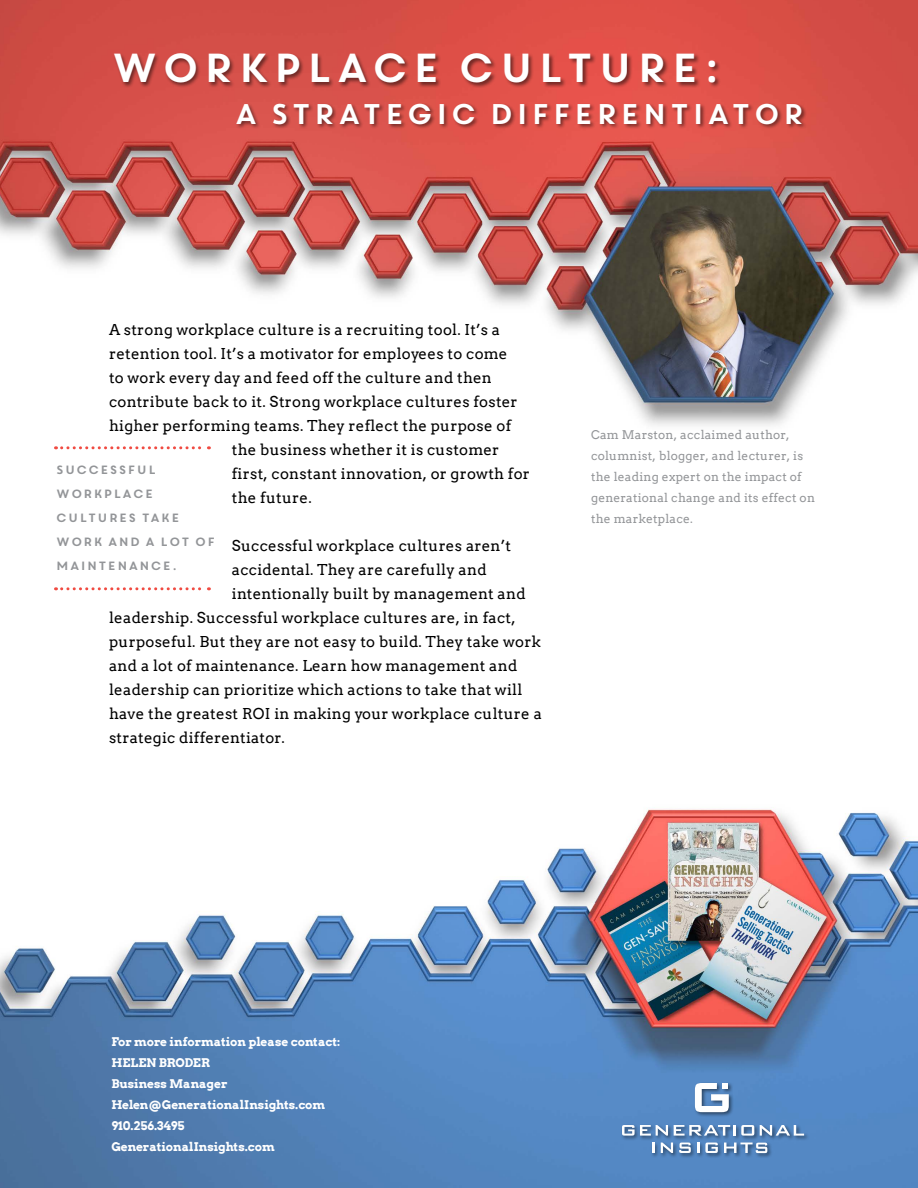
<style>
.page{position:relative;width:918px;height:1188px;background:#fff}
.page>*{position:absolute;margin:0;border:0;box-sizing:border-box;transform-origin:0 0}
.t1{font:40.5px "Core Circus";color:#fff}
.t2{font:28.5px "Core Circus";color:#fff}
.t3{font:15px "Arvo";letter-spacing:.02em;color:#000}
.t4{font:12px/21px "Arvo";letter-spacing:.02em;color:#939598}
.t5{font:700 12px/21px "Arvo";color:#fff}
.t6{font:12px/24px "Core Circus";color:#939598}
</style>
<div class="page">
<img style="left:0;top:0;width:918px;height:426px">
<img style="left:0;top:809px;width:918px;height:379px">
<div style="left:236px;top:102px;width:571px;height:28px;background:#000;opacity:.5"></div>
<div style="left:113px;top:53px;width:608px;height:35px;background:#000;opacity:.5"></div>
<div style="left:621px;top:1082px;width:189px;height:77px;background:#000;opacity:.5"></div>
<svg style="left:652px;top:1143px;width:2px;height:10px"></svg>
<svg style="left:661px;top:1143px;width:12px;height:10px"></svg>
<svg style="left:679px;top:1143px;width:12px;height:10px"></svg>
<svg style="left:697px;top:1143px;width:2px;height:10px"></svg>
<svg style="left:705px;top:1143px;width:13px;height:10px"></svg>
<svg style="left:724px;top:1143px;width:43px;height:10px"></svg>
<svg style="left:695px;top:1083px;width:34px;height:29px"></svg>
<svg style="left:622px;top:1125px;width:46px;height:11px"></svg>
<svg style="left:674px;top:1125px;width:80px;height:11px"></svg>
<svg style="left:760px;top:1125px;width:44px;height:11px"></svg>
<svg style="left:56px;top:446px;width:153px;height:3px"></svg>
<svg style="left:56px;top:587px;width:153px;height:3px"></svg>
<h1 class="t1" style="left:109px;top:41px;width:615px">WORKPLACE CULTURE:</h1>
<h2 class="t2" style="left:234px;top:94px;width:574px">A STRATEGIC DIFFERENTIATOR</h2>
<p class="t3" style="left:109px;top:321px;width:393px">A strong workplace culture is a recruiting tool. It’s a</p>
<p class="t3" style="left:109px;top:345px;width:400px">retention tool. It’s a motivator for employees to come</p>
<p class="t3" style="left:109px;top:369px;width:384px">to work every day and feed off the culture and then</p>
<p class="t3" style="left:109px;top:393px;width:410px">contribute back to it. Strong workplace cultures foster</p>
<p class="t3" style="left:109px;top:417px;width:404px">higher performing teams. They reflect the purpose of</p>
<p class="t3" style="left:232px;top:441px;width:269px">the business whether it is customer</p>
<p class="t3" style="left:232px;top:465px;width:300px">first, constant innovation, or growth for</p>
<p class="t3" style="left:232px;top:489px;width:81px">the future.</p>
<p class="t3" style="left:232px;top:537px;width:281px">Successful workplace cultures aren’t</p>
<p class="t3" style="left:232px;top:561px;width:256px">accidental. They are carefully and</p>
<p class="t3" style="left:232px;top:585px;width:295px">intentionally built by management and</p>
<p class="t3" style="left:109px;top:609px;width:408px">leadership. Successful workplace cultures are, in fact,</p>
<p class="t3" style="left:109px;top:633px;width:433px">purposeful. But they are not easy to build. They take work</p>
<p class="t3" style="left:109px;top:657px;width:410px">and a lot of maintenance. Learn how management and</p>
<p class="t3" style="left:109px;top:681px;width:415px">leadership can prioritize which actions to take that will</p>
<p class="t3" style="left:109px;top:705px;width:434px">have the greatest ROI in making your workplace culture a</p>
<p class="t3" style="left:109px;top:729px;width:177px">strategic differentiator.</p>
<p class="t6" style="left:56px;top:457px;width:162px">SUCCESSFUL<br>WORKPLACE<br>CULTURES TAKE<br>WORK AND A LOT OF<br>MAINTENANCE.</p>
<p class="t4" style="left:591px;top:424px;width:225px">Cam Marston, acclaimed author, columnist, blogger, and lecturer, is the leading expert on the impact of generational change and its effect on the marketplace.</p>
<p class="t5" style="left:111px;top:1031px;width:230px">For more information please contact:<br>HELEN BRODER<br>Business Manager<br>Helen@GenerationalInsights.com<br>910.256.3495<br>GenerationalInsights.com</p>
</div>
